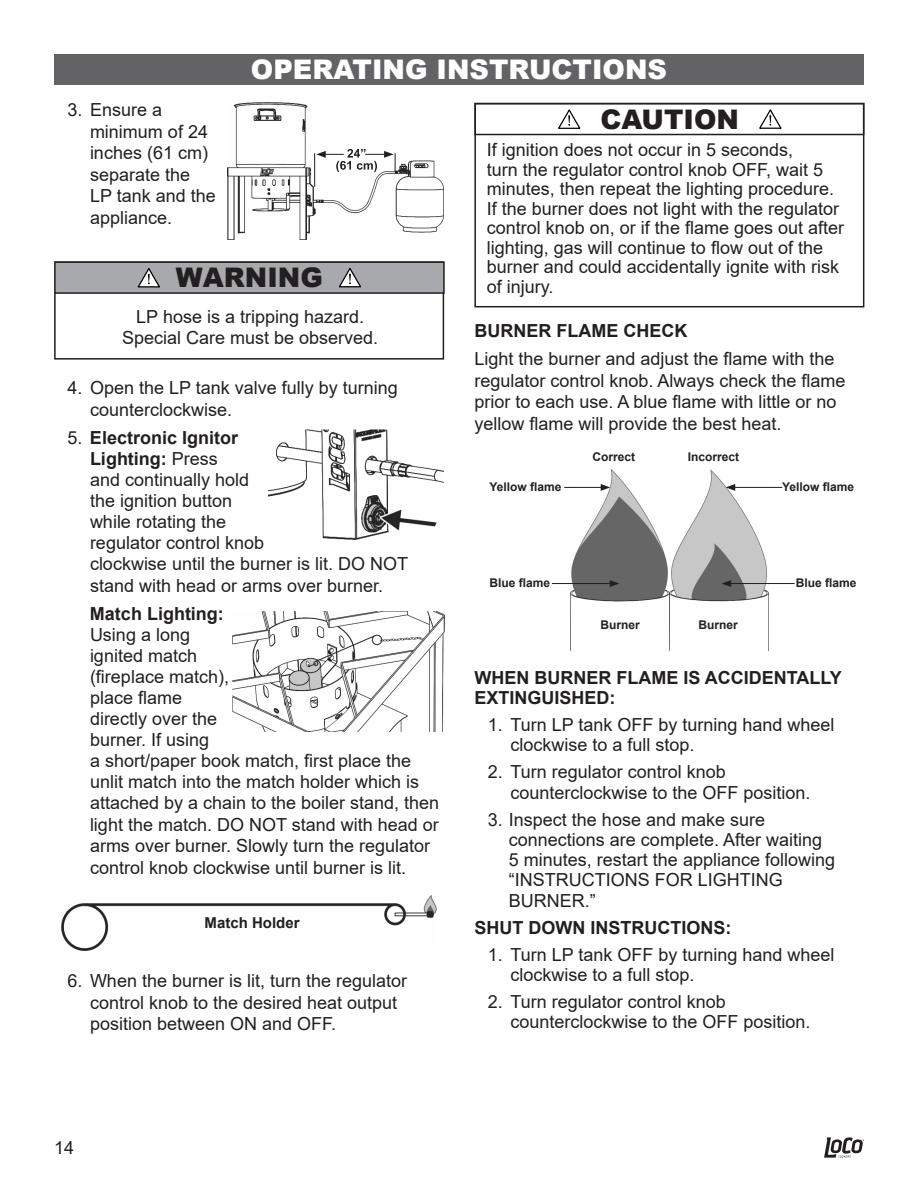
<style>
.page{position:relative;width:918px;height:1188px;background:#fff}
.page>*{position:absolute;margin:0;border:0;box-sizing:border-box;transform-origin:0 0}
.t1{font:900 27px "Arial";color:#fff}
.t2{font:900 27px "Arial";color:#231f20}
.t3{font:18px/21.1px "Arial";color:#231f20}
.t4{font:700 18px/20.2px "Arial";color:#231f20}
.t5{font:700 15px "Arial";color:#231f20}
.t6{font:700 12px "Arial";color:#231f20}
.s1{font-weight:700}
</style>
<div class="page">
<svg style="left:824px;top:1137px;width:40px;height:21px"></svg>
<div style="left:54px;top:54px;width:810px;height:31px;background:#636366"></div>
<div style="left:54px;top:261px;width:390px;height:99px;border:2px solid #231f20"></div>
<div style="left:55px;top:262px;width:389px;height:31px;background:#a8a9ad"></div>
<div style="left:54px;top:261px;width:391px;height:33px;border:2px solid #231f20"></div>
<svg style="left:137px;top:268px;width:23px;height:20px"></svg>
<svg style="left:338px;top:268px;width:24px;height:20px"></svg>
<div style="left:474px;top:103px;width:390px;height:32px;border:2px solid #231f20"></div>
<div style="left:474px;top:103px;width:390px;height:204px;border:2px solid #231f20"></div>
<svg style="left:558px;top:109px;width:23px;height:20px"></svg>
<svg style="left:759px;top:109px;width:23px;height:20px"></svg>
<img style="left:227px;top:103px;width:217px;height:137px">
<hr style="left:314px;top:153px;width:1px;height:34px;background:#231f20">
<svg style="left:316px;top:149px;width:80px;height:23px"></svg>
<img style="left:233px;top:612px;width:212px;height:120px">
<img style="left:570px;top:469px;width:198px;height:182px">
<hr style="left:564px;top:487px;width:39px;height:1px;background:#231f20">
<svg style="left:601px;top:484px;width:9px;height:7px"></svg>
<hr style="left:552px;top:583px;width:60px;height:1px;background:#231f20">
<svg style="left:610px;top:580px;width:9px;height:7px"></svg>
<hr style="left:733px;top:487px;width:49px;height:1px;background:#231f20">
<svg style="left:726px;top:484px;width:9px;height:7px"></svg>
<hr style="left:729px;top:583px;width:66px;height:1px;background:#231f20">
<svg style="left:722px;top:580px;width:9px;height:7px"></svg>
<img style="left:62px;top:895px;width:374px;height:55px">
<img style="left:269px;top:430px;width:175px;height:110px">
<p class="t1" style="left:251px;top:50px;width:418px">OPERATING INSTRUCTIONS</p>
<p class="t3" style="left:90px;top:99px;width:127px;line-height:21.6px;text-indent:-22px">3. Ensure a minimum of 24 inches (61 cm) separate the<br>LP tank and the appliance.</p>
<p class="t2" style="left:176px;top:258px;width:148px">WARNING</p>
<p class="t3" style="left:136px;top:306px;width:229px">LP hose is a tripping hazard.</p>
<p class="t3" style="left:122px;top:327px;width:258px">Special Care must be observed.</p>
<p class="t3" style="left:90px;top:377px;width:309px;line-height:21.6px;text-indent:-22px">4. Open the LP tank valve fully by turning counterclockwise.</p>
<p class="t3" style="left:90px;top:427px;width:320px;text-indent:-22px">5. <span class="s1">Electronic Ignitor<br>Lighting:</span> Press<br>and continually hold<br>the ignition button<br>while rotating the<br>regulator control knob<br>clockwise until the burner is lit. DO NOT stand with head or arms over burner.</p>
<p class="t3" style="left:90px;top:603px;width:351px"><span class="s1">Match Lighting:<br></span>Using a long<br>ignited match<br>(fireplace match),<br>place flame<br>directly over the<br>burner. If using<br>a short/paper book match, first place the unlit match into the match holder which is attached by a chain to the boiler stand, then light the match. DO NOT stand with head or arms over burner. Slowly turn the regulator control knob clockwise until burner is lit.</p>
<p class="t5" style="left:205px;top:912px;width:97px">Match Holder</p>
<p class="t3" style="left:90px;top:970px;width:319px;line-height:21.6px;text-indent:-22px">6. When the burner is lit, turn the regulator control knob to the desired heat output position between ON and OFF.</p>
<p class="t2" style="left:601px;top:99px;width:140px">CAUTION</p>
<p class="t3" style="left:487px;top:140px;width:359px;line-height:19.5px">If ignition does not occur in 5 seconds,<br>turn the regulator control knob OFF, wait 5 minutes, then repeat the lighting procedure.<br>If the burner does not light with the regulator control knob on, or if the flame goes out after lighting, gas will continue to flow out of the burner and could accidentally ignite with risk of injury.</p>
<p class="t4" style="left:474px;top:321px;width:214px">BURNER FLAME CHECK</p>
<p class="t3" style="left:474px;top:348px;width:373px;line-height:21.6px">Light the burner and adjust the flame with the regulator control knob. Always check the flame prior to each use. A blue flame with little or no yellow flame will provide the best heat.</p>
<p class="t6" style="left:489px;top:478px;width:74px">Yellow flame</p>
<p class="t6" style="left:593px;top:449px;width:44px">Correct</p>
<p class="t6" style="left:688px;top:449px;width:53px">Incorrect</p>
<p class="t6" style="left:489px;top:574px;width:62px">Blue flame</p>
<p class="t6" style="left:600px;top:616px;width:41px">Burner</p>
<p class="t6" style="left:699px;top:616px;width:41px">Burner</p>
<p class="t6" style="left:782px;top:478px;width:74px">Yellow flame</p>
<p class="t6" style="left:796px;top:574px;width:62px">Blue flame</p>
<p class="t4" style="left:474px;top:668px;width:369px">WHEN BURNER FLAME IS ACCIDENTALLY<br>EXTINGUISHED:</p>
<p class="t3" style="left:510px;top:715px;width:326px;line-height:20.2px;text-indent:-22px">1. Turn LP tank OFF by turning hand wheel clockwise to a full stop.</p>
<p class="t3" style="left:510px;top:762px;width:302px;line-height:20.2px;text-indent:-22px">2. Turn regulator control knob counterclockwise to the OFF position.</p>
<p class="t3" style="left:509px;top:809px;width:328px;line-height:20.2px;text-indent:-21px">3. Inspect the hose and make sure connections are complete. After waiting<br>5 minutes, restart the appliance following “INSTRUCTIONS FOR LIGHTING<br>BURNER.”</p>
<p class="t4" style="left:474px;top:917px;width:258px">SHUT DOWN INSTRUCTIONS:</p>
<p class="t3" style="left:510px;top:944px;width:326px;line-height:20.2px;text-indent:-22px">1. Turn LP tank OFF by turning hand wheel clockwise to a full stop.</p>
<p class="t3" style="left:510px;top:991px;width:302px;line-height:20.2px;text-indent:-22px">2. Turn regulator control knob counterclockwise to the OFF position.</p>
<p class="t3" style="left:54px;top:1137px;width:22px">14</p>
</div>
